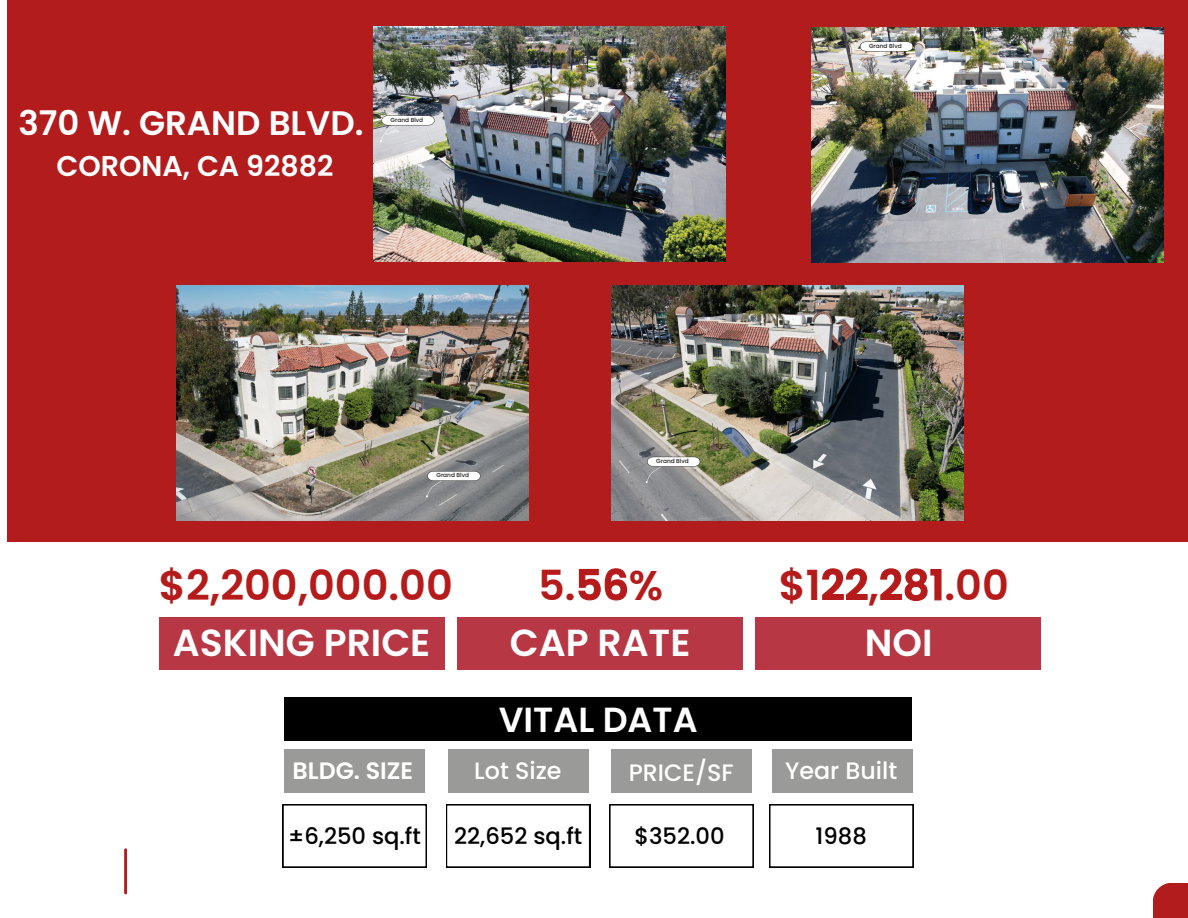
<style>
.page{position:relative;width:1188px;height:918px;background:#fff}
.page>*{position:absolute;margin:0;border:0;box-sizing:border-box;transform-origin:0 0}
.t1{font:600 41.4px "Poppins";color:#b41b1a}
.t2{font:600 37.65px "Poppins";color:#fff}
.t3{font:600 34.8px "Poppins";color:#fff}
.t4{font:600 34.05px "Poppins";color:#fff}
.t5{font:600 28.5px "Poppins";color:#fff}
.t6{font:500 23.7px "Poppins";color:#fff}
.t7{font:600 23.7px "Poppins";color:#fff}
.t8{font:500 22.65px "Poppins";color:#000}
.t9{font:500 5.85px "Poppins";color:#1e1e1c}
</style>
<div class="page">
<svg style="left:1153px;top:883px;width:35px;height:35px"></svg>
<div style="left:7px;top:0;width:1181px;height:541px;background:#b21c1c"></div>
<img style="left:811px;top:27px;width:352px;height:235px">
<div style="left:159px;top:618px;width:285px;height:51px;background:#b83744"></div>
<div style="left:457px;top:618px;width:286px;height:51px;background:#b83744"></div>
<div style="left:755px;top:618px;width:286px;height:51px;background:#b83744"></div>
<div style="left:284px;top:697px;width:627px;height:44px;background:#000"></div>
<div style="left:284px;top:749px;width:141px;height:44px;background:#9a9a99"></div>
<div style="left:611px;top:749px;width:141px;height:44px;background:#9a9a99"></div>
<div style="left:448px;top:749px;width:140px;height:44px;background:#9a9a99"></div>
<div style="left:772px;top:749px;width:140px;height:44px;background:#9a9a99"></div>
<svg style="left:283px;top:804px;width:144px;height:63px"></svg>
<svg style="left:609px;top:804px;width:144px;height:63px"></svg>
<svg style="left:446px;top:804px;width:144px;height:63px"></svg>
<svg style="left:769px;top:804px;width:144px;height:63px"></svg>
<hr style="left:124px;top:848px;width:3px;height:46px;background:#b41b1a">
<img style="left:374px;top:26px;width:352px;height:235px">
<img style="left:612px;top:285px;width:352px;height:235px">
<img style="left:176px;top:285px;width:352px;height:235px">
<svg style="left:426px;top:471px;width:54px;height:27px"></svg>
<svg style="left:646px;top:457px;width:54px;height:26px"></svg>
<svg style="left:380px;top:115px;width:55px;height:27px"></svg>
<svg style="left:858px;top:42px;width:55px;height:26px"></svg>
<h3 class="t4" style="left:18px;top:99px;width:347px">370 W. GRAND BLVD.</h3>
<h3 class="t5" style="left:57px;top:146px;width:278px">CORONA, CA 92882</h3>
<p class="t9" style="left:391px;top:116px;width:34px">Grand Blvd</p>
<p class="t9" style="left:437px;top:471px;width:34px">Grand Blvd</p>
<p class="t9" style="left:656px;top:457px;width:34px">Grand Blvd</p>
<p class="t9" style="left:869px;top:42px;width:34px">Grand Blvd</p>
<h1 class="t1" style="left:159px;top:556px;width:295px">$2,200,000.00</h1>
<h1 class="t1" style="left:538px;top:556px;width:127px">5.56%</h1>
<h1 class="t1" style="left:779px;top:556px;width:231px">$122,281.00</h1>
<h2 class="t2" style="left:173px;top:616px;width:259px">ASKING PRICE</h2>
<h2 class="t2" style="left:510px;top:616px;width:182px">CAP RATE</h2>
<h2 class="t2" style="left:865px;top:616px;width:69px">NOI</h2>
<h3 class="t3" style="left:499px;top:696px;width:200px">VITAL DATA</h3>
<h3 class="t7" style="left:292px;top:754px;width:122px">BLDG. SIZE</h3>
<h3 class="t6" style="left:474px;top:754px;width:89px">Lot Size</h3>
<h3 class="t6" style="left:629px;top:756px;width:107px">PRICE/SF</h3>
<h3 class="t6" style="left:785px;top:754px;width:114px">Year Built</h3>
<h3 class="t8" style="left:288px;top:820px;width:134px">±6,250 sq.ft</h3>
<h3 class="t8" style="left:454px;top:820px;width:130px">22,652 sq.ft</h3>
<h3 class="t8" style="left:634px;top:820px;width:92px">$352.00</h3>
<h3 class="t8" style="left:816px;top:820px;width:53px">1988</h3>
</div>
